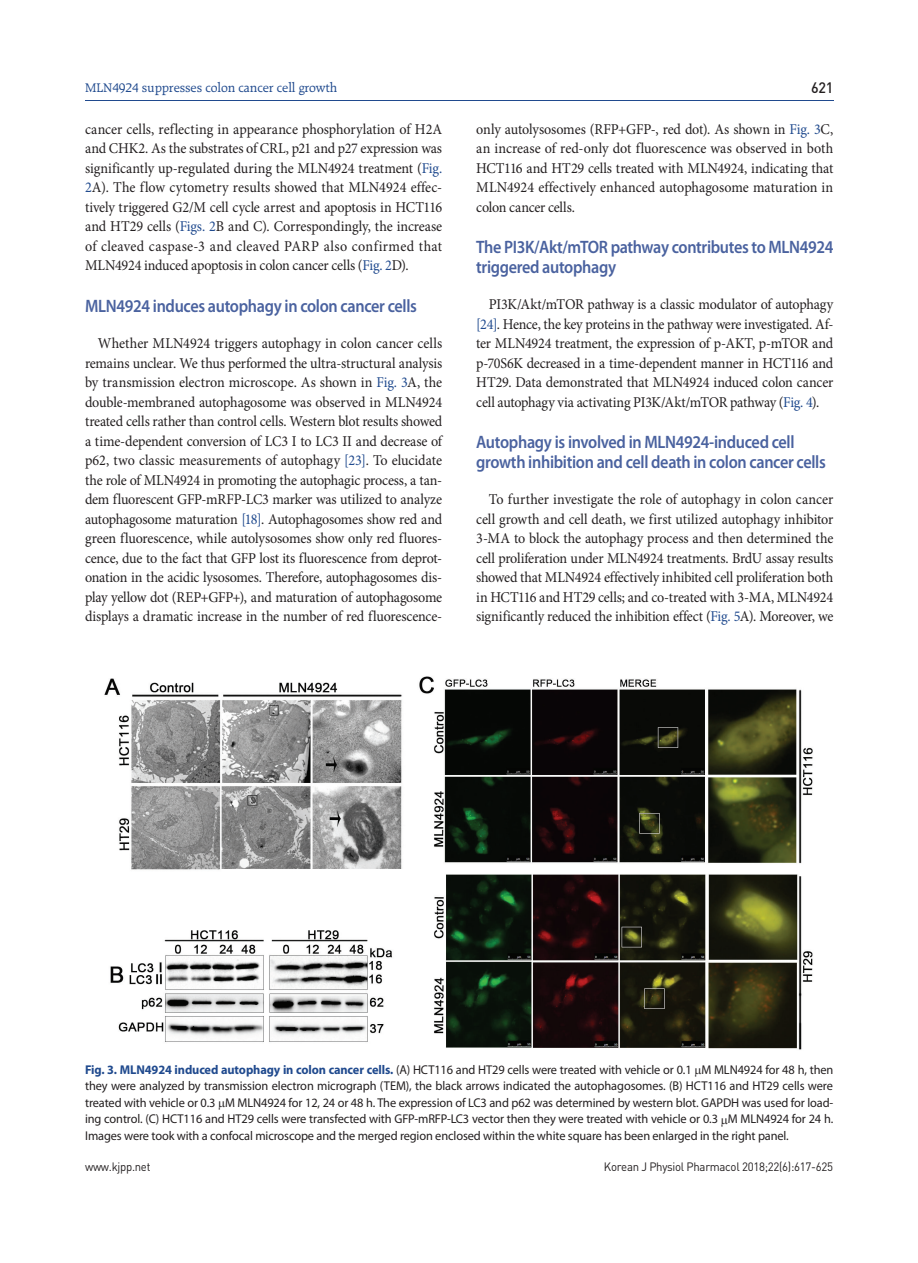
<style>
.page{position:relative;width:918px;height:1263px;background:#fff}
.page>*{position:absolute;margin:0;border:0;box-sizing:border-box;transform-origin:0 0}
.t1{font:600 18px/19.5px "Myriad Pro";letter-spacing:-.02em;color:#4a629f;scale:.9 1}
.t2{font:15px/19.5px "Minion Pro";letter-spacing:-.01em;color:#231f20;text-align:justify;scale:.94 1}
.t3{font:15px "Dinmed";color:#231f20;scale:.95 1}
.t4{font:13.5px "Raleigh BT";letter-spacing:-.01em;color:#204a8e}
.t5{font:12.75px/16.5px "Myriad Pro";letter-spacing:-.01em;color:#231f20;text-align:justify}
.t6{font:12px "Dinreg";letter-spacing:-.025em;color:#231f20;scale:.95 1}
.s1{color:#204a8e}
.s2{font-weight:700;color:#204a8e}
</style>
<div class="page">
<hr style="left:85px;top:100px;width:748px;height:1px;background:#204a8e">
<img style="left:104px;top:676px;width:709px;height:374px">
<p class="t4" style="left:85px;top:82px;width:254px">MLN4924 suppresses colon cancer cell growth</p>
<p class="t2" style="left:85px;top:120px;width:382px">cancer cells, reflecting in appearance phosphorylation of H2A and CHK2. As the substrates of CRL, p21 and p27 expression was significantly up-regulated during the MLN4924 treatment (<span class="s1">Fig.<br>2</span>A). The flow cytometry results showed that MLN4924 effec&shy;tively triggered G2/M cell cycle arrest and apoptosis in HCT116 and HT29 cells (<span class="s1">Figs. 2</span>B and C). Correspondingly, the increase of cleaved caspase-3 and cleaved PARP also confirmed that MLN4924 induced apoptosis in colon cancer cells (<span class="s1">Fig. 2</span>D).</p>
<p class="t1" style="left:85px;top:297px;width:370px">MLN4924 induces autophagy in colon cancer cells</p>
<p class="t2" style="left:85px;top:335px;width:382px;text-indent:13px">Whether MLN4924 triggers autophagy in colon cancer cells remains unclear. We thus performed the ultra-structural analysis by transmission electron microscope. As shown in <span class="s1">Fig. 3</span>A, the double-membraned autophagosome was observed in MLN4924 treated cells rather than control cells. Western blot results showed a time-dependent conversion of LC3 I to LC3 II and decrease of p62, two classic measurements of autophagy <span class="s1">[23]</span>. To elucidate the role of MLN4924 in promoting the autophagic process, a tan&shy;dem fluorescent GFP-mRFP-LC3 marker was utilized to analyze autophagosome maturation <span class="s1">[18]</span>. Autophagosomes show red and green fluorescence, while autolysosomes show only red fluores&shy;cence, due to the fact that GFP lost its fluorescence from deprot&shy;onation in the acidic lysosomes. Therefore, autophagosomes dis&shy;play yellow dot (REP+GFP+), and maturation of autophagosome displays a dramatic increase in the number of red fluorescence-</p>
<p class="t3" style="left:811px;top:79px;width:25px">621</p>
<p class="t2" style="left:476px;top:120px;width:382px">only autolysosomes (RFP+GFP-, red dot). As shown in <span class="s1">Fig. 3</span>C, an increase of red-only dot fluorescence was observed in both HCT116 and HT29 cells treated with MLN4924, indicating that MLN4924 effectively enhanced autophagosome maturation in colon cancer cells.</p>
<p class="t1" style="left:476px;top:239px;width:398px">The PI3K/Akt/mTOR pathway contributes to MLN4924 triggered autophagy</p>
<p class="t2" style="left:476px;top:296px;width:382px;text-indent:13px">PI3K/Akt/mTOR pathway is a classic modulator of autophagy <span class="s1">[24]</span>. Hence, the key proteins in the pathway were investigated. Af&shy;ter MLN4924 treatment, the expression of p-AKT, p-mTOR and p-70S6K decreased in a time-dependent manner in HCT116 and HT29. Data demonstrated that MLN4924 induced colon cancer cell autophagy via activating PI3K/Akt/mTOR pathway (<span class="s1">Fig. 4</span>).</p>
<p class="t1" style="left:476px;top:434px;width:390px">Autophagy is involved in MLN4924-induced cell growth inhibition and cell death in colon cancer cells</p>
<p class="t2" style="left:476px;top:491px;width:382px;text-indent:13px">To further investigate the role of autophagy in colon cancer cell growth and cell death, we first utilized autophagy inhibitor 3-MA to block the autophagy process and then determined the cell proliferation under MLN4924 treatments. BrdU assay results showed that MLN4924 effectively inhibited cell proliferation both in HCT116 and HT29 cells; and co-treated with 3-MA, MLN4924 significantly reduced the inhibition effect (<span class="s1">Fig. 5</span>A). Moreover, we</p>
<p class="t5" style="left:85px;top:1062px;width:750px"><span class="s2">Fig. 3. MLN4924 induced autophagy in colon cancer cells.</span> (A) HCT116 and HT29 cells were treated with vehicle or 0.1 M MLN4924 for 48 h, then they were analyzed by transmission electron micrograph (TEM), the black arrows indicated the autophagosomes. (B) HCT116 and HT29 cells were treated with vehicle or 0.3 M MLN4924 for 12, 24 or 48 h. The expression of LC3 and p62 was determined by western blot. GAPDH was used for load&shy;ing control. (C) HCT116 and HT29 cells were transfected with GFP-mRFP-LC3 vector then they were treated with vehicle or 0.3 M MLN4924 for 24 h.<br>Images were took with a confocal microscope and the merged region enclosed within the white square has been enlarged in the right panel.</p>
<p class="t6" style="left:85px;top:1163px;width:70px">www.kjpp.net</p>
<p class="t6" style="left:604px;top:1163px;width:243px">Korean J Physiol Pharmacol 2018;22(6):617-625</p>
</div>
